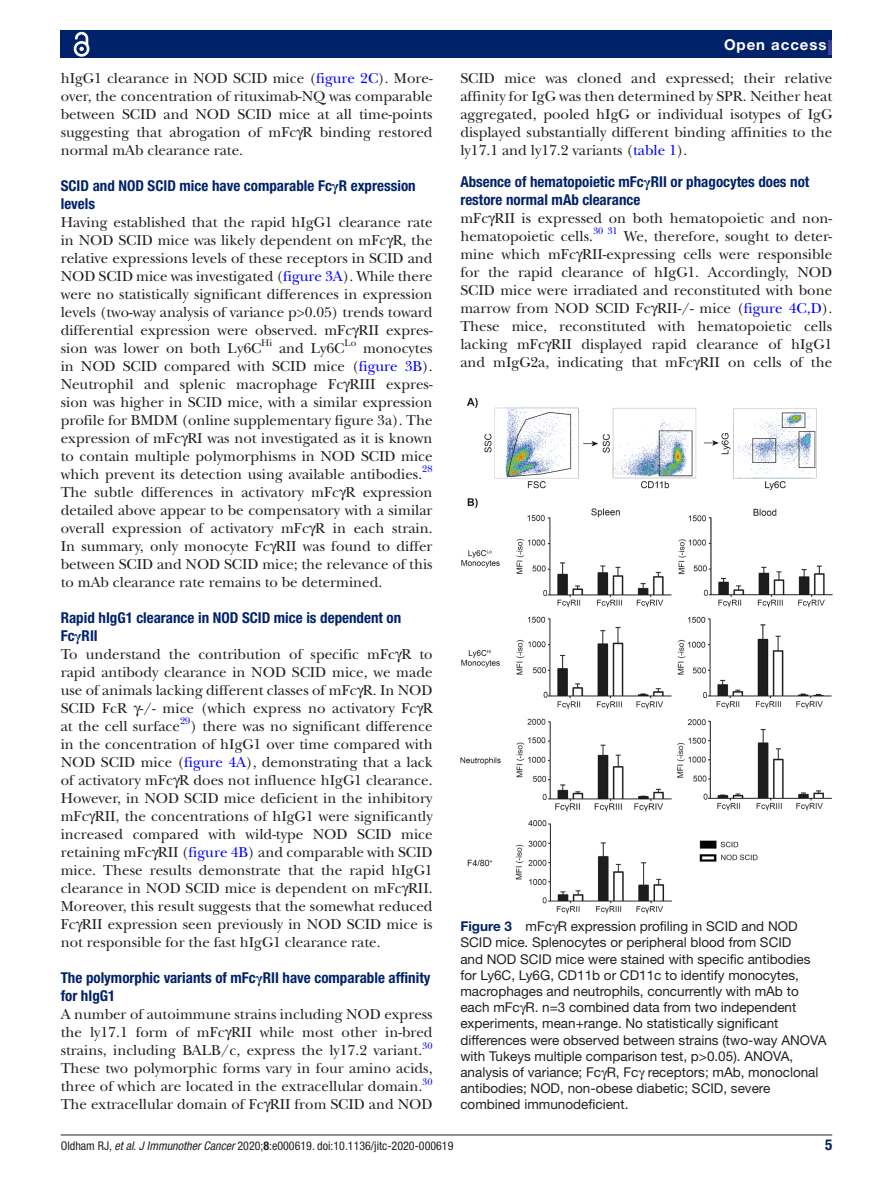
<style>
.page{position:relative;width:893px;height:1191px;background:#fff}
.page>*{position:absolute;margin:0;border:0;box-sizing:border-box;transform-origin:0 0}
.t1{font:15px/18px "New Baskerville";color:#231f20;text-align:justify}
.t2{font:700 condensed 15px/18px "Helvetica Neue LT Std";color:#00226b}
.t3{font:700 15px "Helvetica Neue LT Std";letter-spacing:.065em;color:#fff}
.t4{font:13.5px/16.2px "Helvetica Neue LT Std";color:#231f20}
.t5{font:condensed 12px "Helvetica Neue LT Std";color:#231f20}
.t6{font:9.9px "New Baskerville";color:#231f20}
.t7{font:9.9px "New Baskerville";color:#00f}
.s1{color:#00f}
.s2{font-family:"Times New Roman";font-stretch:normal}
.s3{font-weight:700;color:#00226b}
.s4{font-style:italic}
.s5{font-weight:700}
</style>
<div class="page">
<hr style="left:61px;top:1134px;width:771px;height:1px;background:#231f20">
<div style="left:61px;top:31px;width:771px;height:27px;background:#00226b"></div>
<hr style="left:828px;top:40px;width:4px;height:15px;background:#414099">
<svg style="left:73px;top:31px;width:17px;height:26px"></svg>
<img style="left:460px;top:399px;width:372px;height:514px">
<p class="t1" style="left:61px;top:69px;width:373px">hIgG1 clearance in NOD SCID mice (<span class="s1">figure 2C</span>). More&shy;over, the concentration of rituximab-NQ was comparable between SCID and NOD SCID mice at all time-points suggesting that abrogation of mFc R binding restored normal mAb clearance rate.</p>
<p class="t2" style="left:61px;top:176px;width:67px">SCID and NOD</p>
<p class="t2" style="left:148px;top:176px;width:270px">SCID mice have comparable Fc<span class="s2">γ</span>R expression</p>
<p class="t2" style="left:61px;top:194px;width:36px">levels</p>
<p class="t1" style="left:61px;top:213px;width:373px">Having established that the rapid hIgG1 clearance rate in NOD SCID mice was likely dependent on mFc R, the relative expressions levels of these receptors in SCID and NOD SCID mice was investigated (<span class="s1">figure 3A</span>). While there were no statistically significant differences in expression levels (two-way analysis of variance p&gt;0.05) trends toward differential expression were observed. mFc RII expres&shy;sion was lower on both Ly6C</p>
<p class="t6" style="left:261px;top:337px;width:12px">Hi</p>
<p class="t1" style="left:279px;top:339px;width:67px">and Ly6C</p>
<p class="t6" style="left:344px;top:337px;width:13px">Lo</p>
<p class="t1" style="left:61px;top:339px;width:373px;text-indent:302px">monocytes in NOD SCID compared with SCID mice (<span class="s1">figure 3B</span>).<br>Neutrophil and splenic macrophage Fc RIII expres&shy;sion was higher in SCID mice, with a similar expression profile for BMDM (online supplementary figure 3a). The expression of mFc RI was not investigated as it is known to contain multiple polymorphisms in NOD SCID mice which prevent its detection using available antibodies.<sup>28<br></sup>The subtle differences in activatory mFc R expression detailed above appear to be compensatory with a similar overall expression of activatory mFc R in each strain.<br>In summary, only monocyte Fc RII was found to differ between SCID and NOD SCID mice; the relevance of this to mAb clearance rate remains to be determined.</p>
<p class="t2" style="left:61px;top:608px;width:162px">Rapid hIgG1 clearance in NOD</p>
<p class="t2" style="left:242px;top:608px;width:161px">SCID mice is dependent on</p>
<p class="t2" style="left:61px;top:626px;width:38px">Fc<span class="s2">γ</span>RII</p>
<p class="t1" style="left:61px;top:645px;width:373px">To understand the contribution of specific mFc R to rapid antibody clearance in NOD SCID mice, we made use of animals lacking different classes of mFc R. In NOD SCID FcR -/- mice (which express no activatory Fc R at the cell surface</p>
<p class="t7" style="left:180px;top:715px;width:12px">29</p>
<p class="t1" style="left:61px;top:717px;width:373px;text-indent:130px">) there was no significant difference in the concentration of hIgG1 over time compared with NOD SCID mice (<span class="s1">figure 4A</span>), demonstrating that a lack of activatory mFc R does not influence hIgG1 clearance.<br>However, in NOD SCID mice deficient in the inhibitory mFc RII, the concentrations of hIgG1 were significantly increased compared with wild-type NOD SCID mice retaining mFc RII (<span class="s1">figure 4B</span>) and comparable with SCID mice. These results demonstrate that the rapid hIgG1 clearance in NOD SCID mice is dependent on mFc RII.<br>Moreover, this result suggests that the somewhat reduced Fc RII expression seen previously in NOD SCID mice is not responsible for the fast hIgG1 clearance rate.</p>
<p class="t2" style="left:61px;top:968px;width:371px">The polymorphic variants of mFc<span class="s2">γ</span>RII have comparable affinity for hIgG1</p>
<p class="t1" style="left:61px;top:1005px;width:373px">A number of autoimmune strains including NOD express the ly17.1 form of mFc RII while most other in-bred strains, including BALB/c, express the ly17.2 variant.<sup>30<br></sup>These two polymorphic forms vary in four amino acids, three of which are located in the extracellular domain.</p>
<p class="t7" style="left:422px;top:1075px;width:12px">30</p>
<p class="t1" style="left:61px;top:1095px;width:373px">The extracellular domain of Fc RII from SCID and NOD</p>
<p class="t3" style="left:724px;top:35px;width:104px">Open access</p>
<p class="t1" style="left:460px;top:69px;width:373px">SCID mice was cloned and expressed; their relative affinity for IgG was then determined by SPR. Neither heat aggregated, pooled hIgG or individual isotypes of IgG displayed substantially different binding affinities to the ly17.1 and ly17.2 variants (<span class="s1">table 1</span>).</p>
<p class="t2" style="left:460px;top:172px;width:350px">Absence of hematopoietic mFc<span class="s2">γ</span>RII or phagocytes does not restore normal mAb clearance</p>
<p class="t1" style="left:460px;top:209px;width:373px">mFc RII is expressed on both hematopoietic and non&shy;hematopoietic cells.<sup>30</sup> <sup>31</sup> We, therefore, sought to deter&shy;mine which mFc RII-expressing cells were responsible for the rapid clearance of hIgG1. Accordingly, NOD SCID mice were irradiated and reconstituted with bone marrow from NOD SCID Fc RII-/- mice (<span class="s1">figure 4C,D</span>).<br>These mice, reconstituted with hematopoietic cells lacking mFc RII displayed rapid clearance of hIgG1 and mIgG2a, indicating that mFc RII on cells of the</p>
<p class="t4" style="left:460px;top:918px;width:368px"><span class="s3">Figure 3</span> mFc R expression profiling in SCID and NOD SCID mice. Splenocytes or peripheral blood from SCID<br>and NOD SCID mice were stained with specific antibodies for Ly6C, Ly6G, CD11b or CD11c to identify monocytes, macrophages and neutrophils, concurrently with mAb to each mFc R. n=3 combined data from two independent experiments, mean+range. No statistically significant differences were observed between strains (two-way ANOVA with Tukeys multiple comparison test, p&gt;0.05). ANOVA, analysis of variance; Fc R, Fc receptors; mAb, monoclonal antibodies; NOD, non-obese diabetic; SCID, severe combined immunodeficient.</p>
<p class="t5" style="left:61px;top:1138px;width:394px">Oldham RJ, <span class="s4">et al</span>. <span class="s4">J Immunother Cancer</span> 2020;<span class="s5">8</span>:e000619. doi:10.1136/jitc-2020-000619</p>
<p class="t2" style="left:825px;top:1135px;width:9px">5</p>
</div>
